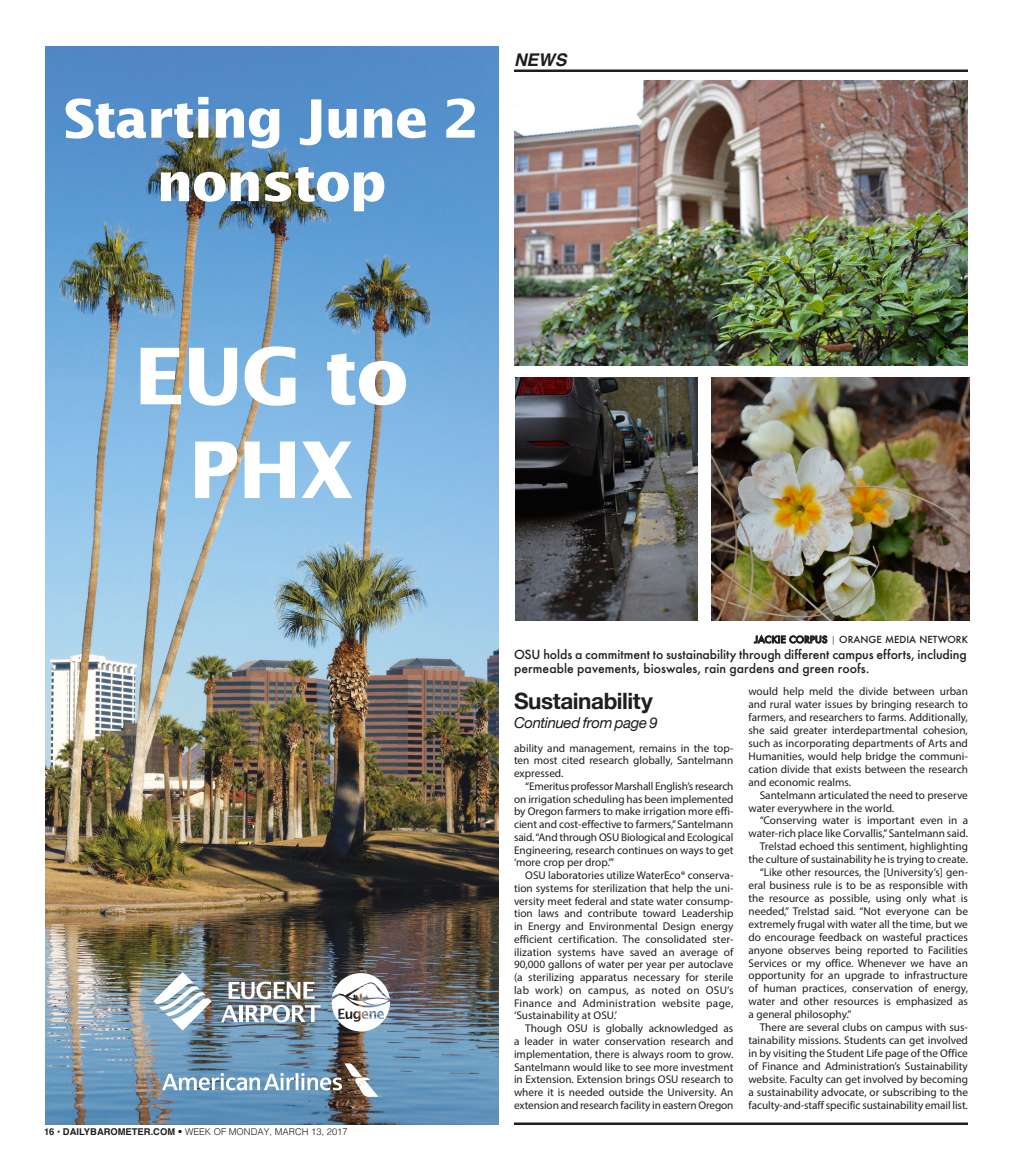
<style>
.page{position:relative;width:1013px;height:1170px;background:#fff}
.page>*{position:absolute;margin:0;border:0;box-sizing:border-box;transform-origin:0 0}
.t1{font:700 78.12px/93.8px "Lucida Sans";letter-spacing:-.025em;color:#fff;text-align:center}
.t2{font:700 52.88px/63.5px "Lucida Sans";letter-spacing:-.025em;color:#fff;text-align:center}
.t3{font:700 22.5px "Helvetica Neue";letter-spacing:-.02em;color:#1d1e1f}
.t4{font:italic 700 17.5px "Helvetica";color:#1d1e1f}
.t5{font:italic 15px "Helvetica Neue";letter-spacing:-.025em;color:#1d1e1f}
.t6{font:500 12.12px/13.9px "Futura";color:#1d1e1f}
.t7{font:11.25px/12.8px "Myriad Pro";color:#1d1e1f;text-align:justify}
.t8{font:500 9.5px "Futura";color:#1d1e1f}
.t9{font:300 9.38px "Helvetica";color:#1d1e1f}
.s1{font-weight:700}
.s2{font-family:"Futura Medium 2";font-weight:400}
.s3{color:#878788}
</style>
<div class="page">
<hr style="left:514px;top:69px;width:454px;height:3px;background:#1d1e1f">
<img style="left:45px;top:47px;width:453px;height:1078px">
<img style="left:153px;top:972px;width:59px;height:59px">
<img style="left:331px;top:973px;width:59px;height:58px">
<svg style="left:228px;top:981px;width:87px;height:18px"></svg>
<svg style="left:221px;top:1005px;width:17px;height:17px"></svg>
<hr style="left:239px;top:1005px;width:4px;height:17px;background:#fff">
<svg style="left:246px;top:1005px;width:74px;height:18px"></svg>
<img style="left:162px;top:1063px;width:219px;height:34px">
<hr style="left:514px;top:1122px;width:454px;height:3px;background:#1d1e1f">
<svg style="left:753px;top:635px;width:74px;height:8px"></svg>
<img style="left:514px;top:81px;width:454px;height:284px">
<img style="left:711px;top:378px;width:258px;height:243px">
<img style="left:515px;top:378px;width:183px;height:243px">
<h2 class="t2" style="left:63px;top:86px;width:417px">Starting June 2 nonstop</h2>
<h3 class="t4" style="left:514px;top:45px;width:54px">NEWS</h3>
<h1 class="t1" style="left:134px;top:328px;width:276px">EUG to<br>PHX</h1>
<p class="t9" style="left:44px;top:1124px;width:305px"><span class="s1">16 • DAILYBAROMETER.COM</span> • WEEK OF MONDAY, MARCH 13, 2017</p>
<p class="t8" style="left:754px;top:633px;width:215px"><span class="s2">JACKIE CORPUS</span> <span class="s3">|</span> ORANGE MEDIA NETWORK</p>
<p class="t6" style="left:514px;top:647px;width:454px">OSU holds a commitment to sustainability through different campus efforts, including permeable pavements, bioswales, rain gardens and green roofs.</p>
<h3 class="t3" style="left:514px;top:683px;width:140px">Sustainability</h3>
<h3 class="t5" style="left:514px;top:711px;width:145px">Continued from page 9</h3>
<p class="t7" style="left:748px;top:685px;width:221px">would help meld the divide between urban and rural water issues by bringing research to farmers, and researchers to farms. Additionally, she said greater interdepartmental cohesion, such as incorporating departments of Arts and Humanities, would help bridge the communi&shy;cation divide that exists between the research and economic realms.</p>
<p class="t7" style="left:748px;top:788px;width:221px;text-indent:11px">Santelmann articulated the need to preserve water everywhere in the world.</p>
<p class="t7" style="left:759px;top:814px;width:210px">“Conserving water is important even in a</p>
<p class="t7" style="left:748px;top:827px;width:221px">water-rich place like Corvallis,” Santelmann said.</p>
<p class="t7" style="left:759px;top:840px;width:210px">Trelstad echoed this sentiment, highlighting</p>
<p class="t7" style="left:748px;top:853px;width:221px">the culture of sustainability he is trying to create.</p>
<p class="t7" style="left:759px;top:866px;width:210px">“Like other resources, the [University’s] gen-</p>
<p class="t7" style="left:748px;top:879px;width:221px">eral business rule is to be as responsible with</p>
<p class="t7" style="left:748px;top:892px;width:221px">the resource as possible, using only what is</p>
<p class="t7" style="left:748px;top:905px;width:221px">needed,” Trelstad said. “Not everyone can be</p>
<p class="t7" style="left:748px;top:917px;width:221px">extremely frugal with water all the time, but we</p>
<p class="t7" style="left:748px;top:930px;width:221px">do encourage feedback on wasteful practices</p>
<p class="t7" style="left:748px;top:943px;width:221px">anyone observes being reported to Facilities</p>
<p class="t7" style="left:748px;top:956px;width:221px">Services or my office. Whenever we have an</p>
<p class="t7" style="left:748px;top:969px;width:221px">opportunity for an upgrade to infrastructure</p>
<p class="t7" style="left:748px;top:982px;width:221px">of human practices, conservation of energy,</p>
<p class="t7" style="left:748px;top:995px;width:221px">water and other resources is emphasized as</p>
<p class="t7" style="left:748px;top:1008px;width:105px">a general philosophy.”</p>
<p class="t7" style="left:759px;top:1021px;width:210px">There are several clubs on campus with sus-</p>
<p class="t7" style="left:748px;top:1034px;width:221px">tainability missions. Students can get involved</p>
<p class="t7" style="left:748px;top:1047px;width:221px">in by visiting the Student Life page of the Office</p>
<p class="t7" style="left:748px;top:1060px;width:221px">of Finance and Administration’s Sustainability</p>
<p class="t7" style="left:748px;top:1072px;width:221px">website. Faculty can get involved by becoming</p>
<p class="t7" style="left:748px;top:1085px;width:221px">a sustainability advocate, or subscribing to the</p>
<p class="t7" style="left:748px;top:1098px;width:221px">faculty-and-staff specific sustainability email list.</p>
<p class="t7" style="left:514px;top:741px;width:221px">ability and management, remains in the top&shy;ten most cited research globally, Santelmann expressed.</p>
<p class="t7" style="left:514px;top:780px;width:221px;text-indent:11px">“Emeritus professor Marshall English’s research on irrigation scheduling has been implemented by Oregon farmers to make irrigation more effi&shy;cient and cost-effective to farmers,” Santelmann said. “And through OSU Biological and Ecological Engineering, research continues on ways to get ‘more crop per drop.’”</p>
<p class="t7" style="left:514px;top:869px;width:221px;text-indent:11px">OSU laboratories utilize WaterEco® conserva&shy;tion systems for sterilization that help the uni&shy;versity meet federal and state water consump&shy;tion laws and contribute toward Leadership in Energy and Environmental Design energy efficient certification. The consolidated ster&shy;ilization systems have saved an average of 90,000 gallons of water per year per autoclave (a sterilizing apparatus necessary for sterile lab work) on campus, as noted on OSU’s Finance and Administration website page, ‘Sustainability at OSU.’</p>
<p class="t7" style="left:514px;top:1022px;width:221px;text-indent:11px">Though OSU is globally acknowledged as a leader in water conservation research and implementation, there is always room to grow.<br>Santelmann would like to see more investment in Extension. Extension brings OSU research to where it is needed outside the University. An extension and research facility in eastern Oregon</p>
</div>
